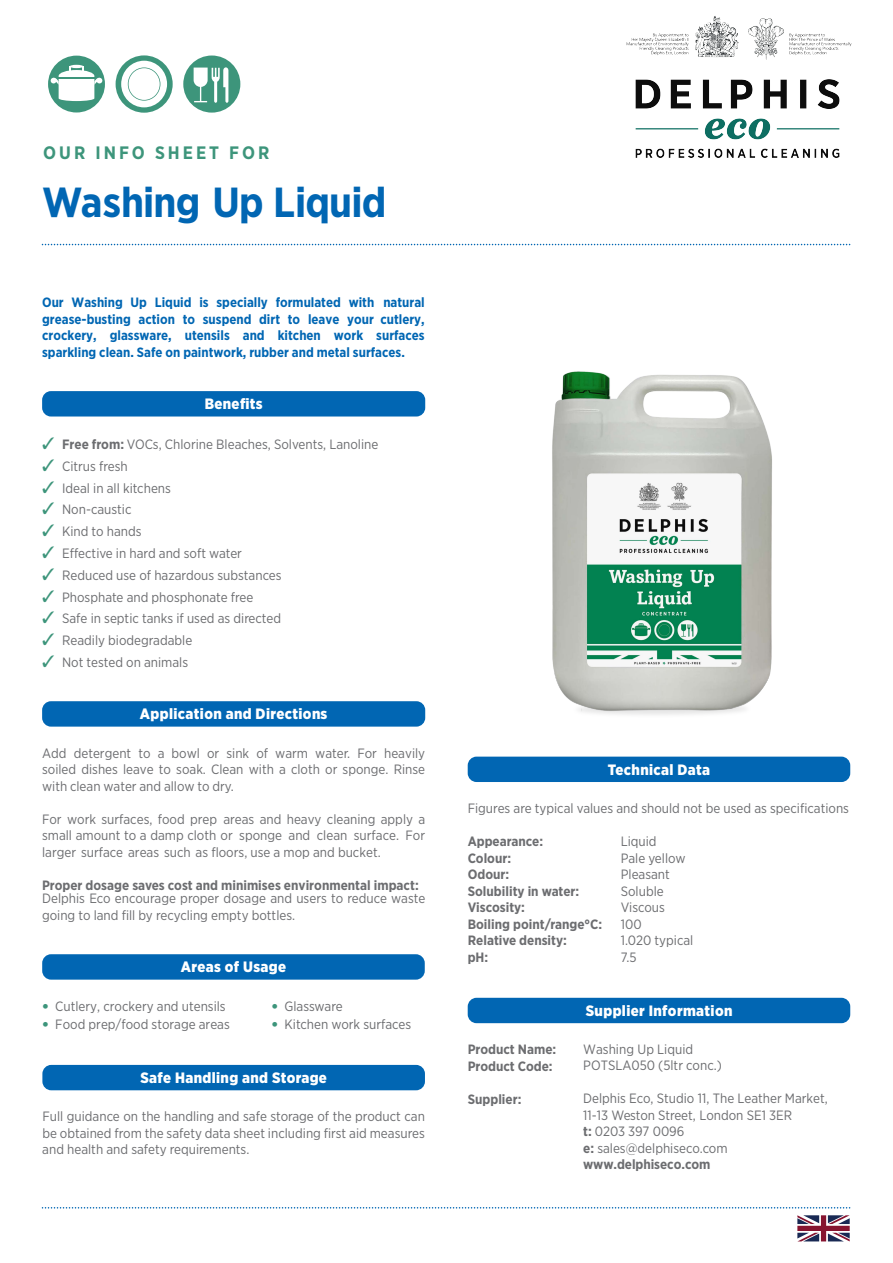
<style>
.page{position:relative;width:893px;height:1263px;background:#fff}
.page>*{position:absolute;margin:0;border:0;box-sizing:border-box;transform-origin:0 0}
.t1{font:700 42px "Gotham Narrow";letter-spacing:-.02em;color:#0166b3}
.t2{font:700 18px "Gotham Narrow";letter-spacing:.165em;color:#3d957b}
.t3{font:900 15px "Gotham Narrow";letter-spacing:.025em;color:#fff}
.t4{font:13.5px/16.5px "Gotham Narrow";color:#6c6d70;text-align:justify}
.t5{font:700 13.5px/16.5px "Gotham Narrow";color:#6c6d70}
.t6{font:700 13.5px/16.5px "Gotham Narrow";color:#0166b3;text-align:justify}
.s1{color:#3d957b}
.s2{font-weight:700}
.s3{font-weight:400}
.s4{font-family:"Frutiger";color:#3d957b}
.s5{font-weight:900}
</style>
<div class="page">
<div style="left:468px;top:757px;width:382px;height:25px;background:#0166b3;border-radius:9px"></div>
<div style="left:468px;top:998px;width:382px;height:25px;background:#0166b3;border-radius:9px"></div>
<div style="left:42px;top:701px;width:383px;height:26px;background:#0166b3;border-radius:9px"></div>
<div style="left:42px;top:954px;width:383px;height:26px;background:#0166b3;border-radius:9px"></div>
<div style="left:42px;top:391px;width:383px;height:25px;background:#0166b3;border-radius:9px"></div>
<div style="left:42px;top:1065px;width:383px;height:25px;background:#0166b3;border-radius:9px"></div>
<svg style="left:42px;top:244px;width:808px;height:1px"></svg>
<svg style="left:42px;top:1207px;width:808px;height:1px"></svg>
<svg style="left:797px;top:1215px;width:53px;height:26px"></svg>
<div style="left:183px;top:56px;width:57px;height:57px;background:#3d957b;border-radius:50%"></div>
<svg style="left:194px;top:67px;width:34px;height:36px"></svg>
<svg style="left:116px;top:55px;width:57px;height:58px"></svg>
<div style="left:121px;top:61px;width:46px;height:46px;background:#fff;border-radius:50%"></div>
<svg style="left:128px;top:67px;width:32px;height:34px"></svg>
<div style="left:48px;top:56px;width:57px;height:56px;background:#3d957b;border-radius:50%"></div>
<svg style="left:51px;top:65px;width:51px;height:36px"></svg>
<img style="left:626px;top:16px;width:226px;height:142px">
<img style="left:552px;top:371px;width:220px;height:344px">
<p class="t2" style="left:43px;top:141px;width:228px">OUR INFO SHEET FOR</p>
<p class="t1" style="left:42px;top:175px;width:346px">Washing Up Liquid</p>
<p class="t6" style="left:42px;top:294px;width:384px">Our Washing Up Liquid is specially formulated with natural grease-busting action to suspend dirt to leave your cutlery, crockery, glassware, utensils and kitchen work surfaces sparkling clean. Safe on paintwork, rubber and metal surfaces.</p>
<p class="t3" style="left:205px;top:394px;width:59px">Benefits</p>
<p class="t4" style="left:42px;top:436px;width:338px"><span class="s1">✓</span> <span class="s2">Free from:</span> VOCs, Chlorine Bleaches, Solvents, Lanoline</p>
<p class="t4" style="left:42px;top:458px;width:87px"><span class="s1">✓</span> Citrus fresh</p>
<p class="t4" style="left:42px;top:479px;width:130px"><span class="s1">✓</span> Ideal in all kitchens</p>
<p class="t4" style="left:42px;top:501px;width:91px"><span class="s1">✓</span> Non-caustic</p>
<p class="t4" style="left:42px;top:523px;width:101px"><span class="s1">✓</span> Kind to hands</p>
<p class="t4" style="left:42px;top:545px;width:201px"><span class="s1">✓</span> E-ective in hard and soft water</p>
<p class="t4" style="left:42px;top:566px;width:241px"><span class="s1">✓</span> Reduced use of hazardous substances</p>
<p class="t4" style="left:42px;top:588px;width:213px"><span class="s1">✓</span> Phosphate and phosphonate free</p>
<p class="t4" style="left:42px;top:610px;width:240px"><span class="s1">✓</span> Safe in septic tanks if used as directed</p>
<p class="t4" style="left:42px;top:632px;width:152px"><span class="s1">✓</span> Readily biodegradable</p>
<p class="t4" style="left:42px;top:653px;width:147px"><span class="s1">✓</span> Not tested on animals</p>
<p class="t3" style="left:140px;top:704px;width:189px">Application and Directions</p>
<p class="t4" style="left:42px;top:744px;width:385px">Add detergent to a bowl or sink of warm water. For heavily soiled dishes leave to soak. Clean with a cloth or sponge. Rinse with clean water and allow to dry.</p>
<p class="t4" style="left:42px;top:810px;width:385px">For work surfaces, food prep areas and heavy cleaning apply a small amount to a damp cloth or sponge and clean surface. For larger surface areas such as floors, use a mop and bucket.</p>
<p class="t5" style="left:42px;top:878px;width:385px;line-height:13.5px">Proper dosage saves cost and minimises environmental impact:<br><span class="s3">Delphis Eco encourage proper dosage and users to reduce waste</span></p>
<p class="t4" style="left:42px;top:906px;width:255px">going to land fill by recycling empty bottles.</p>
<p class="t3" style="left:181px;top:957px;width:107px">Areas of Usage</p>
<p class="t4" style="left:42px;top:998px;width:185px"><span class="s4">•</span> Cutlery, crockery and utensils</p>
<p class="t4" style="left:271px;top:998px;width:73px"><span class="s4">•</span> Glassware</p>
<p class="t4" style="left:42px;top:1016px;width:189px"><span class="s4">•</span> Food prep/food storage areas</p>
<p class="t4" style="left:271px;top:1016px;width:141px"><span class="s4">•</span> Kitchen work surfaces</p>
<p class="t3" style="left:140px;top:1067px;width:188px">Safe Handling and Storage</p>
<p class="t4" style="left:42px;top:1108px;width:384px">Full guidance on the handling and safe storage of the product can be obtained from the safety data sheet including first aid measures and health and safety requirements.</p>
<p class="t3" style="left:608px;top:759px;width:104px">Technical Data</p>
<p class="t4" style="left:468px;top:800px;width:383px">Figures are typical values and should not be used as specifications</p>
<p class="t5" style="left:468px;top:833px;width:77px">Appearance:</p>
<p class="t4" style="left:621px;top:833px;width:37px">Liquid</p>
<p class="t5" style="left:468px;top:849px;width:45px">Colour:</p>
<p class="t4" style="left:621px;top:849px;width:66px">Pale yellow</p>
<p class="t5" style="left:468px;top:866px;width:43px">Odour:</p>
<p class="t4" style="left:621px;top:866px;width:51px">Pleasant</p>
<p class="t5" style="left:468px;top:882px;width:113px">Solubility in water:</p>
<p class="t4" style="left:621px;top:882px;width:45px">Soluble</p>
<p class="t5" style="left:468px;top:899px;width:59px">Viscosity:</p>
<p class="t4" style="left:621px;top:899px;width:46px">Viscous</p>
<p class="t5" style="left:468px;top:915px;width:136px">Boiling point/range<span class="s5">°</span>C:</p>
<p class="t4" style="left:621px;top:915px;width:22px">100</p>
<p class="t5" style="left:468px;top:932px;width:101px">Relative density:</p>
<p class="t4" style="left:621px;top:932px;width:74px">1.020 typical</p>
<p class="t5" style="left:468px;top:948px;width:22px">pH:</p>
<p class="t4" style="left:621px;top:948px;width:17px">7.5</p>
<p class="t5" style="left:468px;top:1041px;width:90px">Product Name:<br>Product Code:</p>
<p class="t5" style="left:468px;top:1090px;width:55px">Supplier:</p>
<p class="t3" style="left:586px;top:1000px;width:148px">Supplier Information</p>
<p class="t4" style="left:583px;top:1040px;width:140px">Washing Up Liquid<br>POTSLA050 (5ltr conc.)</p>
<p class="t4" style="left:583px;top:1090px;width:246px;text-align:left">Delphis Eco, Studio 11, The Leather Market,<br>11-13 Weston Street, London SE1 3ER<br><span class="s2">t:</span> 0203 397 0096<br><span class="s2">e:</span> sales@delphiseco.com <span class="s2">www.delphiseco.com</span></p>
</div>
